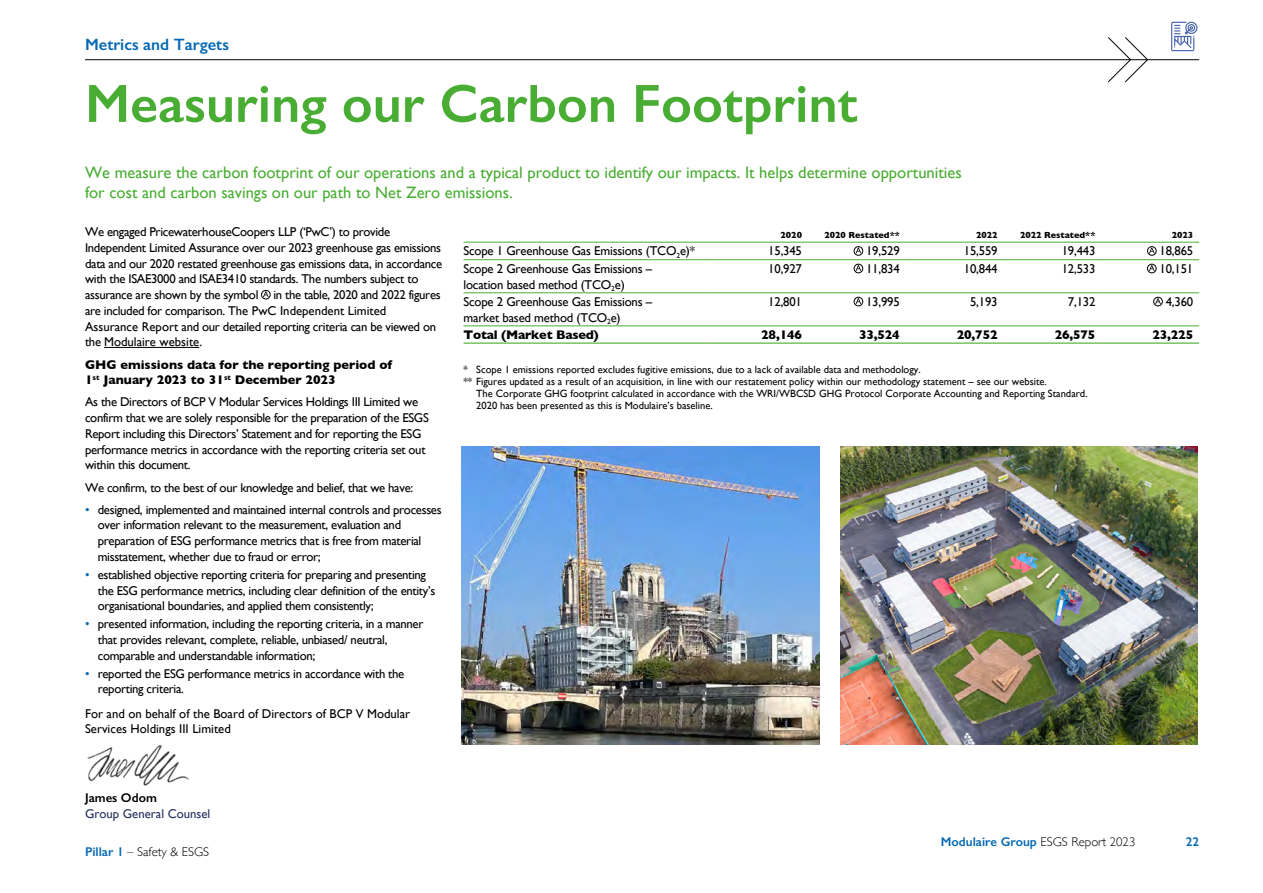
<style>
.page{position:relative;width:1263px;height:893px;background:#fff}
.page>*{position:absolute;margin:0;border:0;box-sizing:border-box;transform-origin:0 0}
.t1{font:600 54px "Gill Sans";color:#49ad33}
.t2{font:16.5px/19.5px "Gill Sans";color:#49ad33}
.t3{font:600 16.5px "Gill Sans";color:#0669b3}
.t4{font:12.75px/15.8px "Gill Sans";letter-spacing:-.025em;color:#000}
.t5{font:700 12.75px/15.8px "Gill Sans";color:#000}
.t6{font:12.75px/15.8px "Gill Sans";color:#000}
.t7{font:600 12.75px "Gill Sans";color:#0669b3}
.t8{font:12.75px "Gill Sans";color:#25315f}
.t9{font:300 12.75px "Gill Sans";color:#000}
.t10{font:600 12.75px "Gill Sans";color:#000}
.t11{font:10.5px "Gill Sans";color:#000}
.t12{font:700 9px "Gill Sans";color:#000}
.s1{color:#0669b3}
.s2{font-weight:600;color:#0669b3}
.s3{font-weight:300;color:#000}
</style>
<div class="page">
<hr style="left:85px;top:59px;width:1114px;height:1px;background:#000">
<hr style="left:104px;top:347px;width:95px;height:1px;background:#000">
<svg style="left:263px;top:292px;width:5px;height:5px"></svg>
<div style="left:261px;top:290px;width:9px;height:9px;border:1px solid #000;border-radius:50%"></div>
<hr style="left:463px;top:242px;width:247px;height:1px;background:#49ad33">
<hr style="left:710px;top:242px;width:98px;height:1px;background:#49ad33">
<hr style="left:808px;top:242px;width:98px;height:1px;background:#49ad33">
<hr style="left:906px;top:242px;width:97px;height:1px;background:#49ad33">
<hr style="left:1003px;top:242px;width:98px;height:1px;background:#49ad33">
<hr style="left:1101px;top:242px;width:98px;height:1px;background:#49ad33">
<hr style="left:463px;top:259px;width:247px;height:1px;background:#49ad33">
<hr style="left:710px;top:259px;width:98px;height:1px;background:#49ad33">
<hr style="left:808px;top:259px;width:98px;height:1px;background:#49ad33">
<hr style="left:906px;top:259px;width:97px;height:1px;background:#49ad33">
<hr style="left:1003px;top:259px;width:98px;height:1px;background:#49ad33">
<hr style="left:1101px;top:259px;width:98px;height:1px;background:#49ad33">
<hr style="left:463px;top:293px;width:247px;height:1px;background:#49ad33">
<hr style="left:710px;top:293px;width:98px;height:1px;background:#49ad33">
<hr style="left:808px;top:293px;width:98px;height:1px;background:#49ad33">
<hr style="left:906px;top:293px;width:97px;height:1px;background:#49ad33">
<hr style="left:1003px;top:293px;width:98px;height:1px;background:#49ad33">
<hr style="left:1101px;top:293px;width:98px;height:1px;background:#49ad33">
<hr style="left:463px;top:326px;width:247px;height:1px;background:#49ad33">
<hr style="left:463px;top:343px;width:247px;height:1px;background:#49ad33">
<hr style="left:710px;top:326px;width:98px;height:1px;background:#49ad33">
<hr style="left:710px;top:343px;width:98px;height:1px;background:#49ad33">
<hr style="left:808px;top:326px;width:98px;height:1px;background:#49ad33">
<hr style="left:808px;top:343px;width:98px;height:1px;background:#49ad33">
<hr style="left:906px;top:326px;width:97px;height:1px;background:#49ad33">
<hr style="left:906px;top:343px;width:97px;height:1px;background:#49ad33">
<hr style="left:1003px;top:326px;width:98px;height:1px;background:#49ad33">
<hr style="left:1003px;top:343px;width:98px;height:1px;background:#49ad33">
<hr style="left:1101px;top:326px;width:98px;height:1px;background:#49ad33">
<hr style="left:1101px;top:343px;width:98px;height:1px;background:#49ad33">
<svg style="left:856px;top:248px;width:5px;height:5px"></svg>
<div style="left:854px;top:246px;width:9px;height:9px;border:1px solid #000;border-radius:50%"></div>
<svg style="left:1149px;top:248px;width:5px;height:5px"></svg>
<div style="left:1147px;top:246px;width:9px;height:9px;border:1px solid #000;border-radius:50%"></div>
<svg style="left:856px;top:266px;width:5px;height:5px"></svg>
<div style="left:854px;top:264px;width:9px;height:9px;border:1px solid #000;border-radius:50%"></div>
<svg style="left:1149px;top:266px;width:5px;height:5px"></svg>
<div style="left:1147px;top:264px;width:9px;height:9px;border:1px solid #000;border-radius:50%"></div>
<svg style="left:856px;top:299px;width:5px;height:5px"></svg>
<div style="left:854px;top:297px;width:9px;height:9px;border:1px solid #000;border-radius:50%"></div>
<svg style="left:1155px;top:299px;width:5px;height:5px"></svg>
<div style="left:1153px;top:297px;width:9px;height:9px;border:1px solid #000;border-radius:50%"></div>
<svg style="left:1108px;top:37px;width:40px;height:45px"></svg>
<svg style="left:1171px;top:22px;width:26px;height:29px"></svg>
<img style="left:462px;top:446px;width:357px;height:298px">
<img style="left:840px;top:446px;width:357px;height:298px">
<img style="left:87px;top:745px;width:103px;height:41px">
<p class="t3" style="left:85px;top:34px;width:145px">Metrics and Targets</p>
<h1 class="t1" style="left:85px;top:71px;width:774px">Measuring our Carbon Footprint</h1>
<p class="t2" style="left:85px;top:163px;width:878px">We measure the carbon footprint of our operations and a typical product to identify our impacts. It helps determine opportunities for cost and carbon savings on our path to Net Zero emissions.</p>
<p class="t4" style="left:85px;top:224px;width:359px">We engaged PricewaterhouseCoopers LLP (‘PwC’) to provide Independent Limited Assurance over our 2023 greenhouse gas emissions data and our 2020 restated greenhouse gas emissions data, in accordance with the ISAE3000 and ISAE3410 standards. The numbers subject to assurance are shown by the symbol in the table, 2020 and 2022 figures are included for comparison. The PwC Independent Limited Assurance Report and our detailed reporting criteria can be viewed on the Modulaire website.</p>
<p class="t5" style="left:85px;top:356px;width:309px">GHG emissions data for the reporting period of<br>1<sup>st</sup> January 2023 to 31<sup>st</sup> December 2023</p>
<p class="t4" style="left:85px;top:394px;width:345px">As the Directors of BCP V Modular Services Holdings III Limited we confirm that we are solely responsible for the preparation of the ESGS Report including this Directors’ Statement and for reporting the ESG performance metrics in accordance with the reporting criteria set out within this document.</p>
<p class="t4" style="left:85px;top:479px;width:330px">We confirm, to the best of our knowledge and belief, that we have:</p>
<p class="t4" style="left:98px;top:501px;width:345px;text-indent:-13px"><span class="s1">•</span> designed, implemented and maintained internal controls and processes over information relevant to the measurement, evaluation and preparation of ESG performance metrics that is free from material misstatement, whether due to fraud or error;</p>
<p class="t4" style="left:98px;top:567px;width:339px;text-indent:-13px"><span class="s1">•</span> established objective reporting criteria for preparing and presenting the ESG performance metrics, including clear definition of the entity’s organisational boundaries, and applied them consistently;</p>
<p class="t4" style="left:98px;top:616px;width:327px;text-indent:-13px"><span class="s1">•</span> presented information, including the reporting criteria, in a manner that provides relevant, complete, reliable, unbiased/ neutral, comparable and understandable information;</p>
<p class="t4" style="left:98px;top:665px;width:308px;text-indent:-13px"><span class="s1">•</span> reported the ESG performance metrics in accordance with the reporting criteria.</p>
<p class="t6" style="left:85px;top:705px;width:327px">For and on behalf of the Board of Directors of BCP V Modular<br>Services Holdings III Limited</p>
<p class="t12" style="left:781px;top:228px;width:23px">2020</p>
<p class="t12" style="left:824px;top:228px;width:77px">2020 Restated**</p>
<p class="t12" style="left:976px;top:228px;width:23px">2022</p>
<p class="t12" style="left:1020px;top:228px;width:77px">2022 Restated**</p>
<p class="t12" style="left:1172px;top:228px;width:23px">2023</p>
<p class="t4" style="left:463px;top:243px;width:233px">Scope 1 Greenhouse Gas Emissions (TCO<sub>2</sub>e)*</p>
<p class="t4" style="left:768px;top:243px;width:35px">15,345</p>
<p class="t4" style="left:866px;top:243px;width:35px">19,529</p>
<p class="t4" style="left:964px;top:243px;width:35px">15,559</p>
<p class="t4" style="left:1062px;top:243px;width:35px">19,443</p>
<p class="t4" style="left:1159px;top:243px;width:35px">18,865</p>
<p class="t4" style="left:463px;top:260px;width:190px">Scope 2 Greenhouse Gas Emissions – location based method (TCO<sub>2</sub>e)</p>
<p class="t4" style="left:768px;top:260px;width:35px">10,927</p>
<p class="t4" style="left:866px;top:261px;width:35px">11,834</p>
<p class="t4" style="left:964px;top:260px;width:35px">10,844</p>
<p class="t4" style="left:1062px;top:260px;width:35px">12,533</p>
<p class="t4" style="left:1159px;top:261px;width:35px">10,151</p>
<p class="t4" style="left:463px;top:294px;width:190px">Scope 2 Greenhouse Gas Emissions – market based method (TCO<sub>2</sub>e)</p>
<p class="t4" style="left:768px;top:294px;width:35px">12,801</p>
<p class="t4" style="left:866px;top:294px;width:35px">13,995</p>
<p class="t4" style="left:970px;top:294px;width:29px">5,193</p>
<p class="t4" style="left:1068px;top:294px;width:29px">7,132</p>
<p class="t4" style="left:1166px;top:294px;width:29px">4,360</p>
<p class="t5" style="left:463px;top:326px;width:137px">Total (Market Based)</p>
<p class="t5" style="left:761px;top:326px;width:42px">28,146</p>
<p class="t5" style="left:859px;top:326px;width:42px">33,524</p>
<p class="t5" style="left:957px;top:326px;width:42px">20,752</p>
<p class="t5" style="left:1055px;top:326px;width:42px">26,575</p>
<p class="t5" style="left:1152px;top:326px;width:42px">23,225</p>
<p class="t11" style="left:463px;top:363px;width:459px">* Scope 1 emissions reported excludes fugitive emissions, due to a lack of available data and methodology.</p>
<p class="t11" style="left:463px;top:375px;width:585px">** Figures updated as a result of an acquisition, in line with our restatement policy within our methodology statement – see our website.</p>
<p class="t11" style="left:476px;top:387px;width:613px">The Corporate GHG footprint calculated in accordance with the WRI/WBCSD GHG Protocol Corporate Accounting and Reporting Standard.</p>
<p class="t11" style="left:476px;top:399px;width:238px">2020 has been presented as this is Modulaire’s baseline.</p>
<p class="t10" style="left:85px;top:790px;width:73px">James Odom</p>
<p class="t8" style="left:85px;top:806px;width:127px">Group General Counsel</p>
<p class="t9" style="left:85px;top:841px;width:126px"><span class="s2">Pillar 1</span> – Safety &amp; ESGS</p>
<p class="t7" style="left:941px;top:834px;width:196px">Modulaire Group <span class="s3">ESGS Report 2023</span></p>
<p class="t7" style="left:1186px;top:834px;width:15px">22</p>
</div>
